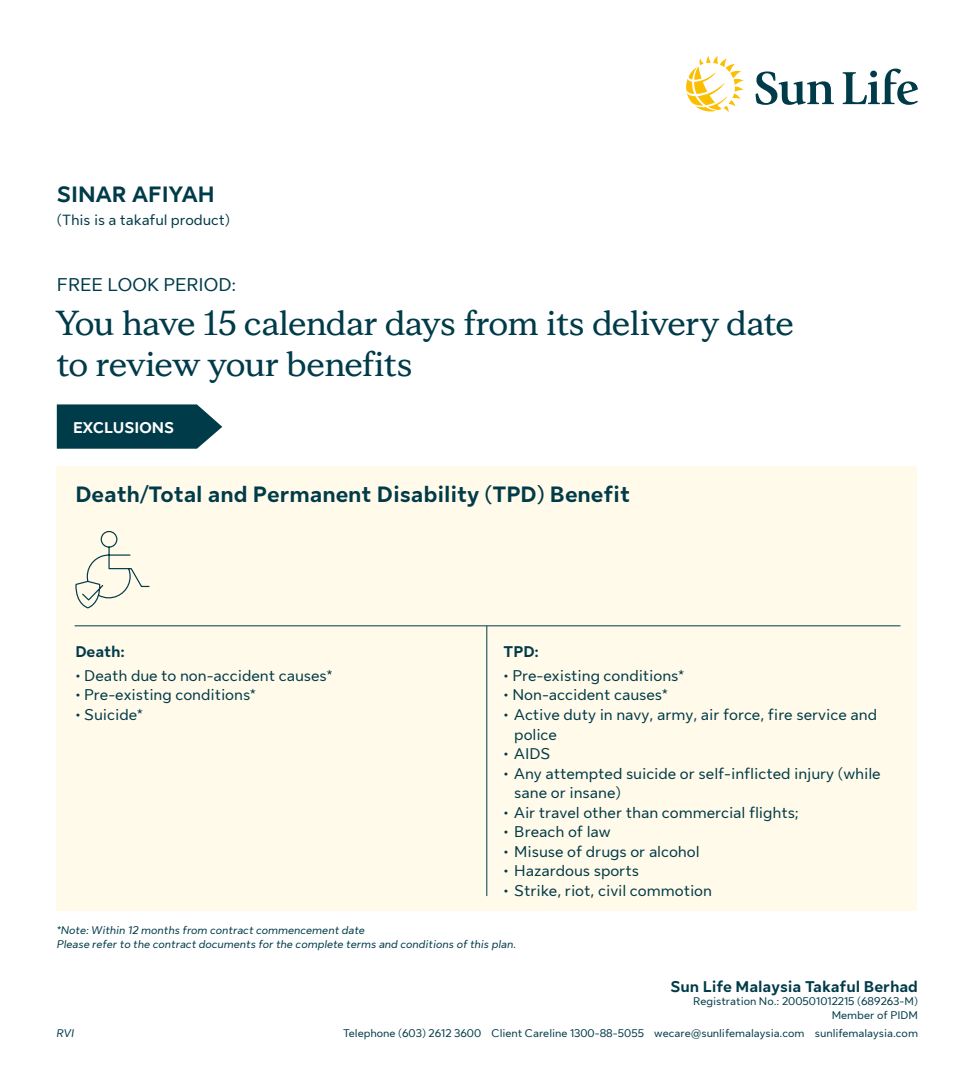
<style>
.page{position:relative;width:974px;height:1070px;background:#fff}
.page>*{position:absolute;margin:0;border:0;box-sizing:border-box;transform-origin:0 0}
.t1{font:700 34.5px/41.4px "Sun Life New Display";color:#003b49}
.t2{font:700 22.5px "Sun Life New Text";color:#003b49}
.t3{font:18.75px "Sun Life New Text";color:#003b49}
.t4{font:15.75px/19.5px "Sun Life New Text";color:#003b49}
.t5{font:700 15.75px "Sun Life New Text";color:#003b49}
.t6{font:700 15.75px "Sun Life New Text";color:#fff}
.t7{font:15px "Sun Life New Text";color:#003b49}
.t8{font:11.25px/13.5px "Sun Life New Text";color:#003b49;text-align:right}
.t9{font:italic 11.25px/13.5px "Sun Life New Text";color:#003b49}
</style>
<div class="page">
<div style="left:57px;top:465px;width:859px;height:445px;background:#fffae9"></div>
<svg style="left:57px;top:404px;width:165px;height:44px"></svg>
<hr style="left:75px;top:625px;width:825px;height:1px;background:#003b49">
<svg style="left:75px;top:530px;width:75px;height:79px"></svg>
<hr style="left:486px;top:626px;width:1px;height:270px;background:#003b49">
<svg style="left:755px;top:71px;width:78px;height:34px"></svg>
<svg style="left:842px;top:69px;width:75px;height:36px"></svg>
<svg style="left:686px;top:56px;width:57px;height:56px"></svg>
<h2 class="t2" style="left:57px;top:178px;width:159px">SINAR AFIYAH</h2>
<p class="t7" style="left:57px;top:209px;width:175px">(This is a takaful product)</p>
<p class="t3" style="left:57px;top:271px;width:181px">FREE LOOK PERIOD:</p>
<h1 class="t1" style="left:57px;top:300px;width:738px">You have 15 calendar days from its delivery date to review your benefits</h1>
<p class="t6" style="left:73px;top:416px;width:103px">EXCLUSIONS</p>
<h2 class="t2" style="left:75px;top:478px;width:556px">Death/Total and Permanent Disability (TPD) Benefit</h2>
<p class="t5" style="left:75px;top:640px;width:51px">Death:</p>
<p class="t4" style="left:75px;top:664px;width:258px">• Death due to non-accident causes*</p>
<p class="t4" style="left:75px;top:684px;width:182px">• Pre-existing conditions*</p>
<p class="t4" style="left:75px;top:703px;width:69px">• Suicide*</p>
<p class="t5" style="left:503px;top:640px;width:37px">TPD:</p>
<p class="t4" style="left:503px;top:664px;width:182px">• Pre-existing conditions*</p>
<p class="t4" style="left:503px;top:684px;width:165px">• Non-accident causes*</p>
<p class="t4" style="left:514px;top:703px;width:364px;text-indent:-11px">• Active duty in navy, army, air force, fire service and police</p>
<p class="t4" style="left:503px;top:742px;width:48px">• AIDS</p>
<p class="t4" style="left:514px;top:762px;width:368px;text-indent:-11px">• Any attempted suicide or self-inflicted injury (while sane or insane)</p>
<p class="t4" style="left:503px;top:801px;width:297px">• Air travel other than commercial flights;</p>
<p class="t4" style="left:503px;top:820px;width:108px">• Breach of law</p>
<p class="t4" style="left:503px;top:840px;width:197px">• Misuse of drugs or alcohol</p>
<p class="t4" style="left:503px;top:859px;width:137px">• Hazardous sports</p>
<p class="t4" style="left:503px;top:879px;width:210px">• Strike, riot, civil commotion</p>
<p class="t9" style="left:57px;top:922px;width:461px">*Note: Within 12 months from contract commencement date<br>Please refer to the contract documents for the complete terms and conditions of this plan.</p>
<p class="t5" style="left:670px;top:975px;width:249px">Sun Life Malaysia Takaful Berhad</p>
<p class="t8" style="left:693px;top:993px;width:226px">Registration No.: 200501012215 (689263-M)<br>Member of PIDM</p>
<p class="t9" style="left:57px;top:1025px;width:19px">RVI</p>
<p class="t8" style="left:343px;top:1025px;width:576px">Telephone (603) 2612 3600 Client Careline 1300-88-5055 wecare@sunlifemalaysia.com sunlifemalaysia.com</p>
</div>
